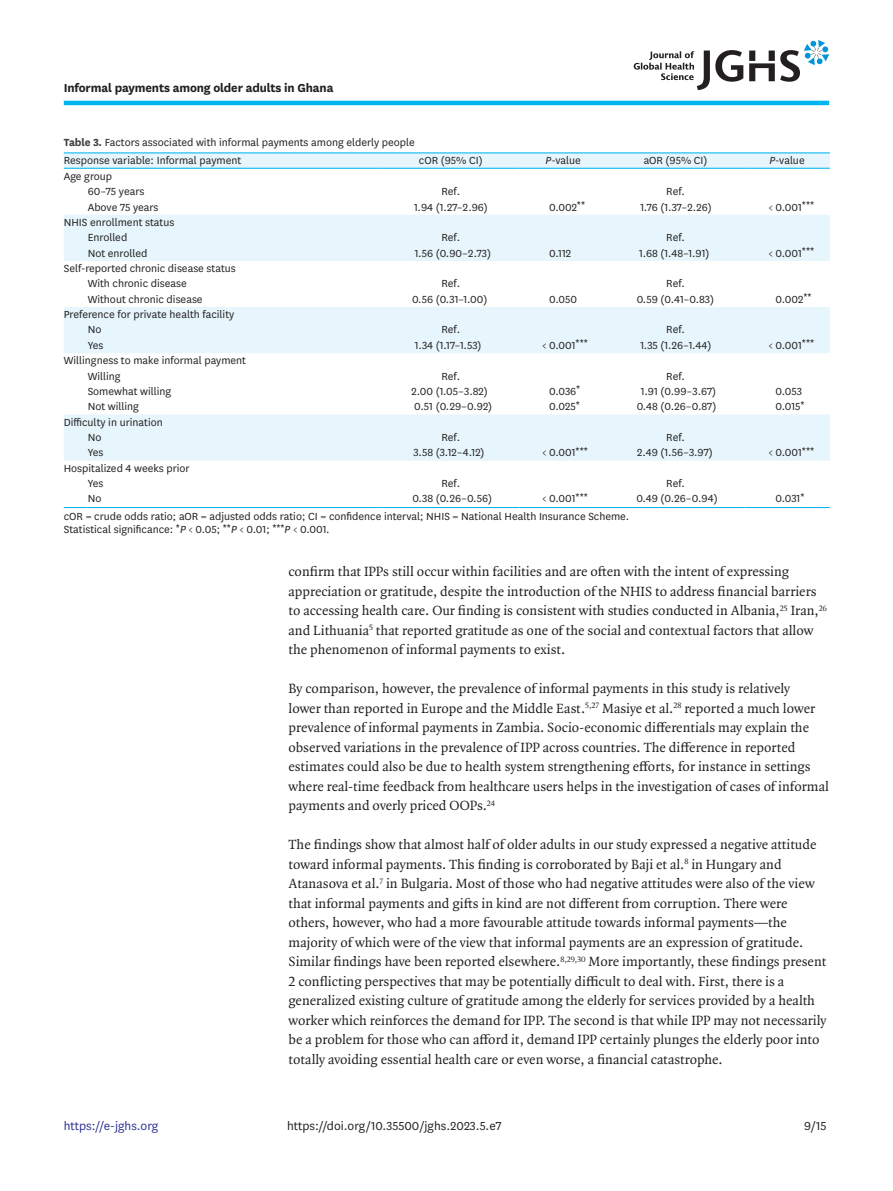
<style>
.page{position:relative;width:893px;height:1191px;background:#fff}
.page>*{position:absolute;margin:0;border:0;box-sizing:border-box;transform-origin:0 0}
.body_p{font:14.25px/19.5px "Quadraat OT";color:#231f20}
.body_p_first{font:14.25px/19.5px "Quadraat OT";color:#231f20}
.doi_running_footer{font:13.5px "National";color:#231f20}
.alt-title-type{font:700 13.5px "National";letter-spacing:-.01em;color:#231f20}
.t1{font:13.5px "National";color:#2e3092}
.tbody_entry{font:12px "National";color:#231f20}
.table-wrap-foot_p_fi{font:12px "National";color:#231f20}
.thead_entry{font:12px "National";color:#231f20}
.table-wrap_caption{font:12px "National";color:#231f20}
.table-wrap-foot_p{font:12px "National";color:#231f20}
.s1{font-weight:700;color:#3e3e3f}
.s2{font-style:italic}
.s3{font-family:"Arial Unicode MS";font-size:10.5px}
</style>
<div class="page">
<hr style="left:64px;top:101px;width:765px;height:4px;background:#00b6f0">
<svg style="left:634px;top:40px;width:195px;height:50px"></svg>
<svg style="left:64px;top:153px;width:766px;height:307px"></svg>
<svg style="left:64px;top:152px;width:24px;height:1px"></svg>
<hr style="left:88px;top:152px;width:294px;height:1px;background:#00b6f0">
<hr style="left:382px;top:152px;width:137px;height:1px;background:#00b6f0">
<hr style="left:519px;top:152px;width:88px;height:1px;background:#00b6f0">
<hr style="left:607px;top:152px;width:137px;height:1px;background:#00b6f0">
<hr style="left:744px;top:152px;width:86px;height:1px;background:#00b6f0">
<svg style="left:64px;top:168px;width:24px;height:1px"></svg>
<hr style="left:88px;top:168px;width:294px;height:1px;background:#00b6f0">
<hr style="left:382px;top:168px;width:137px;height:1px;background:#00b6f0">
<hr style="left:519px;top:168px;width:88px;height:1px;background:#00b6f0">
<hr style="left:607px;top:168px;width:137px;height:1px;background:#00b6f0">
<hr style="left:744px;top:168px;width:86px;height:1px;background:#00b6f0">
<svg style="left:64px;top:507px;width:24px;height:1px"></svg>
<hr style="left:88px;top:507px;width:294px;height:1px;background:#00b6f0">
<hr style="left:382px;top:507px;width:137px;height:1px;background:#00b6f0">
<hr style="left:519px;top:507px;width:88px;height:1px;background:#00b6f0">
<hr style="left:607px;top:507px;width:137px;height:1px;background:#00b6f0">
<hr style="left:744px;top:507px;width:86px;height:1px;background:#00b6f0">
<p class="alt-title-type" style="left:64px;top:78px;width:271px">Informal payments among older adults in Ghana</p>
<p class="table-wrap_caption" style="left:64px;top:135px;width:352px"><span class="s1">Table 3.</span> Factors associated with informal payments among elderly people</p>
<p class="thead_entry" style="left:64px;top:152px;width:179px">Response variable: Informal payment</p>
<p class="thead_entry" style="left:419px;top:152px;width:65px">cOR (95% CI)</p>
<p class="thead_entry" style="left:546px;top:152px;width:37px"><span class="s2">P</span>-value</p>
<p class="thead_entry" style="left:644px;top:152px;width:65px">aOR (95% CI)</p>
<p class="thead_entry" style="left:769px;top:152px;width:37px"><span class="s2">P</span>-value</p>
<p class="tbody_entry" style="left:64px;top:168px;width:50px">Age group</p>
<p class="tbody_entry" style="left:88px;top:184px;width:58px">60–75 years</p>
<p class="tbody_entry" style="left:441px;top:184px;width:20px">Ref.</p>
<p class="tbody_entry" style="left:666px;top:184px;width:20px">Ref.</p>
<p class="tbody_entry" style="left:88px;top:199px;width:72px">Above 75 years</p>
<p class="tbody_entry" style="left:414px;top:199px;width:75px">1.94 (1.27–2.96)</p>
<p class="tbody_entry" style="left:549px;top:199px;width:37px">0.002<span class="s3">**</span></p>
<p class="tbody_entry" style="left:640px;top:199px;width:73px">1.76 (1.37–2.26)</p>
<p class="tbody_entry" style="left:768px;top:199px;width:47px">&lt; 0.001<span class="s3">***</span></p>
<p class="tbody_entry" style="left:64px;top:214px;width:112px">NHIS enrollment status</p>
<p class="tbody_entry" style="left:88px;top:230px;width:41px">Enrolled</p>
<p class="tbody_entry" style="left:441px;top:230px;width:20px">Ref.</p>
<p class="tbody_entry" style="left:666px;top:230px;width:20px">Ref.</p>
<p class="tbody_entry" style="left:88px;top:245px;width:61px">Not enrolled</p>
<p class="tbody_entry" style="left:415px;top:245px;width:78px">1.56 (0.90–2.73)</p>
<p class="tbody_entry" style="left:549px;top:245px;width:24px">0.112</p>
<p class="tbody_entry" style="left:639px;top:245px;width:72px">1.68 (1.48–1.91)</p>
<p class="tbody_entry" style="left:768px;top:245px;width:47px">&lt; 0.001<span class="s3">***</span></p>
<p class="tbody_entry" style="left:64px;top:260px;width:174px">Self-reported chronic disease status</p>
<p class="tbody_entry" style="left:88px;top:276px;width:101px">With chronic disease</p>
<p class="tbody_entry" style="left:441px;top:276px;width:20px">Ref.</p>
<p class="tbody_entry" style="left:666px;top:276px;width:20px">Ref.</p>
<p class="tbody_entry" style="left:88px;top:291px;width:116px">Without chronic disease</p>
<p class="tbody_entry" style="left:412px;top:291px;width:77px">0.56 (0.31–1.00)</p>
<p class="tbody_entry" style="left:549px;top:291px;width:29px">0.050</p>
<p class="tbody_entry" style="left:637px;top:291px;width:79px">0.59 (0.41–0.83)</p>
<p class="tbody_entry" style="left:775px;top:291px;width:37px">0.002<span class="s3">**</span></p>
<p class="tbody_entry" style="left:64px;top:307px;width:172px">Preference for private health facility</p>
<p class="tbody_entry" style="left:88px;top:322px;width:15px">No</p>
<p class="tbody_entry" style="left:441px;top:322px;width:20px">Ref.</p>
<p class="tbody_entry" style="left:666px;top:322px;width:20px">Ref.</p>
<p class="tbody_entry" style="left:88px;top:337px;width:17px">Yes</p>
<p class="tbody_entry" style="left:415px;top:337px;width:68px">1.34 (1.17–1.53)</p>
<p class="tbody_entry" style="left:542px;top:337px;width:47px">&lt; 0.001<span class="s3">***</span></p>
<p class="tbody_entry" style="left:640px;top:337px;width:73px">1.35 (1.26–1.44)</p>
<p class="tbody_entry" style="left:768px;top:337px;width:47px">&lt; 0.001<span class="s3">***</span></p>
<p class="tbody_entry" style="left:64px;top:353px;width:184px">Willingness to make informal payment</p>
<p class="tbody_entry" style="left:88px;top:368px;width:34px">Willing</p>
<p class="tbody_entry" style="left:441px;top:368px;width:20px">Ref.</p>
<p class="tbody_entry" style="left:666px;top:368px;width:20px">Ref.</p>
<p class="tbody_entry" style="left:88px;top:383px;width:85px">Somewhat willing</p>
<p class="tbody_entry" style="left:411px;top:383px;width:78px">2.00 (1.05–3.82)</p>
<p class="tbody_entry" style="left:549px;top:383px;width:33px">0.036<span class="s3">*</span></p>
<p class="tbody_entry" style="left:641px;top:383px;width:77px">1.91 (0.99–3.67)</p>
<p class="tbody_entry" style="left:775px;top:383px;width:28px">0.053</p>
<p class="tbody_entry" style="left:88px;top:399px;width:53px">Not willing</p>
<p class="tbody_entry" style="left:414px;top:399px;width:80px">0.51 (0.29–0.92)</p>
<p class="tbody_entry" style="left:549px;top:399px;width:32px">0.025<span class="s3">*</span></p>
<p class="tbody_entry" style="left:637px;top:399px;width:81px">0.48 (0.26–0.87)</p>
<p class="tbody_entry" style="left:775px;top:399px;width:31px">0.015<span class="s3">*</span></p>
<p class="tbody_entry" style="left:64px;top:414px;width:100px">Difficulty in urination</p>
<p class="tbody_entry" style="left:88px;top:429px;width:15px">No</p>
<p class="tbody_entry" style="left:441px;top:429px;width:20px">Ref.</p>
<p class="tbody_entry" style="left:666px;top:429px;width:20px">Ref.</p>
<p class="tbody_entry" style="left:88px;top:445px;width:17px">Yes</p>
<p class="tbody_entry" style="left:413px;top:445px;width:73px">3.58 (3.12–4.12)</p>
<p class="tbody_entry" style="left:542px;top:445px;width:47px">&lt; 0.001<span class="s3">***</span></p>
<p class="tbody_entry" style="left:637px;top:445px;width:77px">2.49 (1.56–3.97)</p>
<p class="tbody_entry" style="left:768px;top:445px;width:47px">&lt; 0.001<span class="s3">***</span></p>
<p class="tbody_entry" style="left:64px;top:460px;width:127px">Hospitalized 4 weeks prior</p>
<p class="tbody_entry" style="left:88px;top:475px;width:17px">Yes</p>
<p class="tbody_entry" style="left:441px;top:475px;width:20px">Ref.</p>
<p class="tbody_entry" style="left:666px;top:475px;width:20px">Ref.</p>
<p class="tbody_entry" style="left:88px;top:491px;width:15px">No</p>
<p class="tbody_entry" style="left:412px;top:491px;width:81px">0.38 (0.26–0.56)</p>
<p class="tbody_entry" style="left:542px;top:491px;width:47px">&lt; 0.001<span class="s3">***</span></p>
<p class="tbody_entry" style="left:636px;top:491px;width:83px">0.49 (0.26–0.94)</p>
<p class="tbody_entry" style="left:775px;top:491px;width:31px">0.031<span class="s3">*</span></p>
<p class="table-wrap-foot_p_fi" style="left:64px;top:508px;width:567px">cOR = crude odds ratio; aOR = adjusted odds ratio; CI = confidence interval; NHIS = National Health Insurance Scheme.</p>
<p class="table-wrap-foot_p" style="left:64px;top:522px;width:267px">Statistical significance: <span class="s3">*</span><span class="s2">P</span> &lt; 0.05; <span class="s3">**</span><span class="s2">P</span> &lt; 0.01; <span class="s3">***</span><span class="s2">P</span> &lt; 0.001.</p>
<p class="t1" style="left:64px;top:1116px;width:96px">https://e-jghs.org</p>
<p class="body_p_first" style="left:289px;top:562px;width:540px">confirm that IPPs still occur within facilities and are often with the intent of expressing appreciation or gratitude, despite the introduction of the NHIS to address financial barriers to accessing health care. Our finding is consistent with studies conducted in Albania,<sup>25</sup> Iran,<sup>26 </sup>and Lithuania<sup>5</sup> that reported gratitude as one of the social and contextual factors that allow the phenomenon of informal payments to exist.</p>
<p class="body_p" style="left:289px;top:679px;width:542px">By comparison, however, the prevalence of informal payments in this study is relatively<br>lower than reported in Europe and the Middle East.<sup>5,27</sup> Masiye et al.<sup>28</sup> reported a much lower prevalence of informal payments in Zambia. Socio-economic differentials may explain the observed variations in the prevalence of IPP across countries. The difference in reported estimates could also be due to health system strengthening efforts, for instance in settings where real-time feedback from healthcare users helps in the investigation of cases of informal payments and overly priced OOPs.<sup>24</sup></p>
<p class="body_p" style="left:289px;top:835px;width:539px">The findings show that almost half of older adults in our study expressed a negative attitude toward informal payments. This finding is corroborated by Baji et al.<sup>8</sup> in Hungary and Atanasova et al.<sup>7</sup> in Bulgaria. Most of those who had negative attitudes were also of the view that informal payments and gifts in kind are not different from corruption. There were others, however, who had a more favourable attitude towards informal payments—the majority of which were of the view that informal payments are an expression of gratitude.<br>Similar findings have been reported elsewhere.<sup>8,29,30</sup> More importantly, these findings present 2 conflicting perspectives that may be potentially difficult to deal with. First, there is a generalized existing culture of gratitude among the elderly for services provided by a health worker which reinforces the demand for IPP. The second is that while IPP may not necessarily be a problem for those who can afford it, demand IPP certainly plunges the elderly poor into totally avoiding essential health care or even worse, a financial catastrophe.</p>
<p class="doi_running_footer" style="left:287px;top:1116px;width:216px">https://doi.org/10.35500/jghs.2023.5.e7</p>
<p class="doi_running_footer" style="left:804px;top:1116px;width:24px">9/15</p>
</div>
